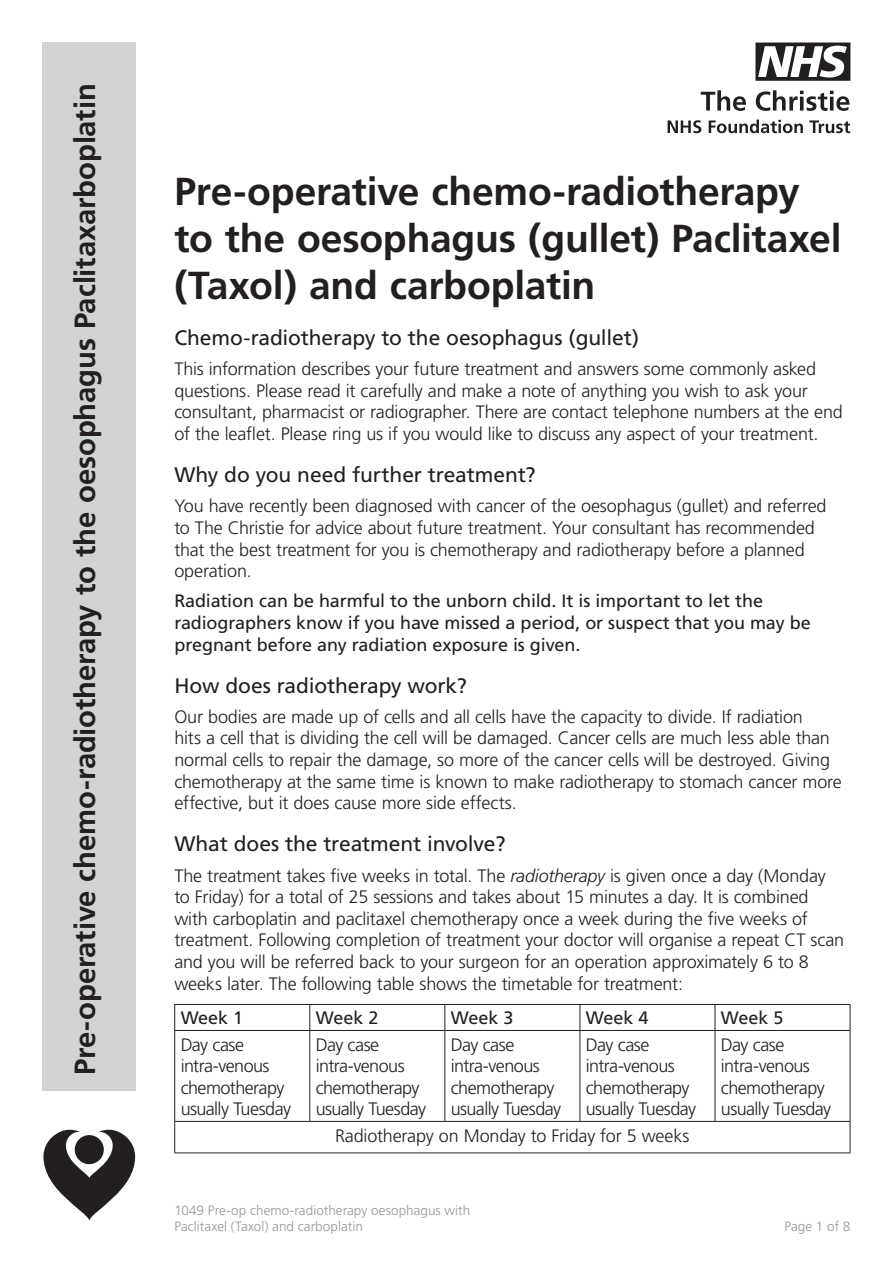
<style>
.page{position:relative;width:893px;height:1263px;background:#fff}
.page>*{position:absolute;margin:0;border:0;box-sizing:border-box;transform-origin:0 0}
.t1{font:700 39px/47px "Frutiger";letter-spacing:-.005em;color:#231f20}
.t2{font:700 29.25px "Frutiger";letter-spacing:-.005em;color:#231f20}
.t3{font:21px "Frutiger";letter-spacing:-.005em;color:#231f20}
.t4{font:300 18px/21.6px "Frutiger";letter-spacing:-.01em;color:#231f20}
.t5{font:300 18px/21.6px "Frutiger";letter-spacing:-.03em;color:#231f20}
.t6{font:18px/21.6px "Frutiger";letter-spacing:-.005em;color:#231f20}
.t7{font:300 13.5px/16.2px "Frutiger";letter-spacing:.005em;color:#939598}
.s1{font-style:italic}
</style>
<div class="page">
<svg style="left:668px;top:120px;width:182px;height:13px"></svg>
<svg style="left:701px;top:90px;width:148px;height:21px"></svg>
<svg style="left:755px;top:43px;width:95px;height:38px"></svg>
<div style="left:43px;top:43px;width:93px;height:1048px;background:#d1d2d4"></div>
<svg style="left:43px;top:1130px;width:92px;height:90px"></svg>
<div style="left:75px;top:1135px;width:29px;height:29px;background:#231f20;border-radius:50%"></div>
<hr style="left:174px;top:1004px;width:136px;height:1px;background:#231f20">
<svg style="left:174px;top:1005px;width:1px;height:25px"></svg>
<hr style="left:310px;top:1004px;width:135px;height:1px;background:#231f20">
<svg style="left:309px;top:1005px;width:1px;height:25px"></svg>
<hr style="left:445px;top:1004px;width:135px;height:1px;background:#231f20">
<svg style="left:444px;top:1005px;width:1px;height:25px"></svg>
<hr style="left:580px;top:1004px;width:135px;height:1px;background:#231f20">
<svg style="left:580px;top:1005px;width:1px;height:25px"></svg>
<hr style="left:715px;top:1004px;width:135px;height:1px;background:#231f20">
<svg style="left:715px;top:1005px;width:1px;height:25px"></svg>
<svg style="left:850px;top:1005px;width:1px;height:25px"></svg>
<hr style="left:174px;top:1030px;width:136px;height:1px;background:#231f20">
<hr style="left:174px;top:1031px;width:1px;height:90px;background:#231f20">
<hr style="left:310px;top:1030px;width:135px;height:1px;background:#231f20">
<hr style="left:309px;top:1031px;width:1px;height:90px;background:#231f20">
<hr style="left:445px;top:1030px;width:135px;height:1px;background:#231f20">
<hr style="left:444px;top:1031px;width:1px;height:90px;background:#231f20">
<hr style="left:580px;top:1030px;width:135px;height:1px;background:#231f20">
<hr style="left:580px;top:1031px;width:1px;height:90px;background:#231f20">
<hr style="left:715px;top:1030px;width:135px;height:1px;background:#231f20">
<hr style="left:715px;top:1031px;width:1px;height:90px;background:#231f20">
<hr style="left:850px;top:1031px;width:1px;height:90px;background:#231f20">
<hr style="left:174px;top:1121px;width:136px;height:1px;background:#231f20">
<hr style="left:174px;top:1122px;width:1px;height:30px;background:#231f20">
<hr style="left:310px;top:1121px;width:135px;height:1px;background:#231f20">
<hr style="left:445px;top:1121px;width:135px;height:1px;background:#231f20">
<hr style="left:580px;top:1121px;width:135px;height:1px;background:#231f20">
<hr style="left:715px;top:1121px;width:135px;height:1px;background:#231f20">
<hr style="left:850px;top:1122px;width:1px;height:30px;background:#231f20">
<hr style="left:174px;top:1152px;width:136px;height:1px;background:#231f20">
<hr style="left:310px;top:1152px;width:135px;height:1px;background:#231f20">
<hr style="left:445px;top:1152px;width:135px;height:1px;background:#231f20">
<hr style="left:580px;top:1152px;width:135px;height:1px;background:#231f20">
<hr style="left:715px;top:1152px;width:135px;height:1px;background:#231f20">
<h2 class="t2" style="left:68px;top:1075px;width:993px;rotate:-90deg">Pre-operative chemo-radiotherapy to the oesophagus Paclitaxarboplatin</h2>
<h1 class="t1" style="left:174px;top:167px;width:669px">Pre-operative chemo-radiotherapy to the oesophagus (gullet) Paclitaxel (Taxol) and carboplatin</h1>
<p class="t3" style="left:174px;top:325px;width:466px">Chemo-radiotherapy to the oesophagus (gullet)</p>
<p class="t4" style="left:174px;top:358px;width:670px">This information describes your future treatment and answers some commonly asked questions. Please read it carefully and make a note of anything you wish to ask your consultant, pharmacist or radiographer. There are contact telephone numbers at the end of the leaflet. Please ring us if you would like to discuss any aspect of your treatment.</p>
<p class="t3" style="left:174px;top:463px;width:363px">Why do you need further treatment?</p>
<p class="t4" style="left:174px;top:495px;width:654px">You have recently been diagnosed with cancer of the oesophagus (gullet) and referred to The Christie for advice about future treatment. Your consultant has recommended that the best treatment for you is chemotherapy and radiotherapy before a planned operation.</p>
<p class="t6" style="left:174px;top:590px;width:638px">Radiation can be harmful to the unborn child. It is important to let the radiographers know if you have missed a period, or suspect that you may be pregnant before any radiation exposure is given.</p>
<p class="t3" style="left:174px;top:673px;width:294px">How does radiotherapy work?</p>
<p class="t4" style="left:174px;top:706px;width:669px">Our bodies are made up of cells and all cells have the capacity to divide. If radiation<br>hits a cell that is dividing the cell will be damaged. Cancer cells are much less able than normal cells to repair the damage, so more of the cancer cells will be destroyed. Giving chemotherapy at the same time is known to make radiotherapy to stomach cancer more effective, but it does cause more side effects.</p>
<p class="t3" style="left:174px;top:832px;width:333px">What does the treatment involve?</p>
<p class="t4" style="left:174px;top:864px;width:671px">The treatment takes five weeks in total. The <span class="s1">radiotherapy</span> is given once a day (Monday to Friday) for a total of 25 sessions and takes about 15 minutes a day. It is combined with carboplatin and paclitaxel chemotherapy once a week during the five weeks of treatment. Following completion of treatment your doctor will organise a repeat CT scan and you will be referred back to your surgeon for an operation approximately 6 to 8 weeks later. The following table shows the timetable for treatment:</p>
<p class="t6" style="left:181px;top:1007px;width:64px">Week 1</p>
<p class="t6" style="left:316px;top:1007px;width:64px">Week 2</p>
<p class="t6" style="left:451px;top:1007px;width:64px">Week 3</p>
<p class="t6" style="left:586px;top:1007px;width:64px">Week 4</p>
<p class="t6" style="left:721px;top:1007px;width:64px">Week 5</p>
<p class="t5" style="left:181px;top:1033px;width:112px">Day case intra-venous chemotherapy usually Tuesday</p>
<p class="t5" style="left:316px;top:1033px;width:112px">Day case intra-venous chemotherapy usually Tuesday</p>
<p class="t5" style="left:451px;top:1033px;width:112px">Day case intra-venous chemotherapy usually Tuesday</p>
<p class="t5" style="left:586px;top:1033px;width:112px">Day case intra-venous chemotherapy usually Tuesday</p>
<p class="t5" style="left:721px;top:1033px;width:112px">Day case intra-venous chemotherapy usually Tuesday</p>
<p class="t4" style="left:335px;top:1124px;width:356px">Radiotherapy on Monday to Friday for 5 weeks</p>
<p class="t7" style="left:174px;top:1202px;width:297px">1049 Pre-op chemo-radiotherapy oesophagus with<br>Paclitaxel (Taxol) and carboplatin</p>
<p class="t7" style="left:784px;top:1218px;width:68px">Page 1 of 8</p>
</div>
